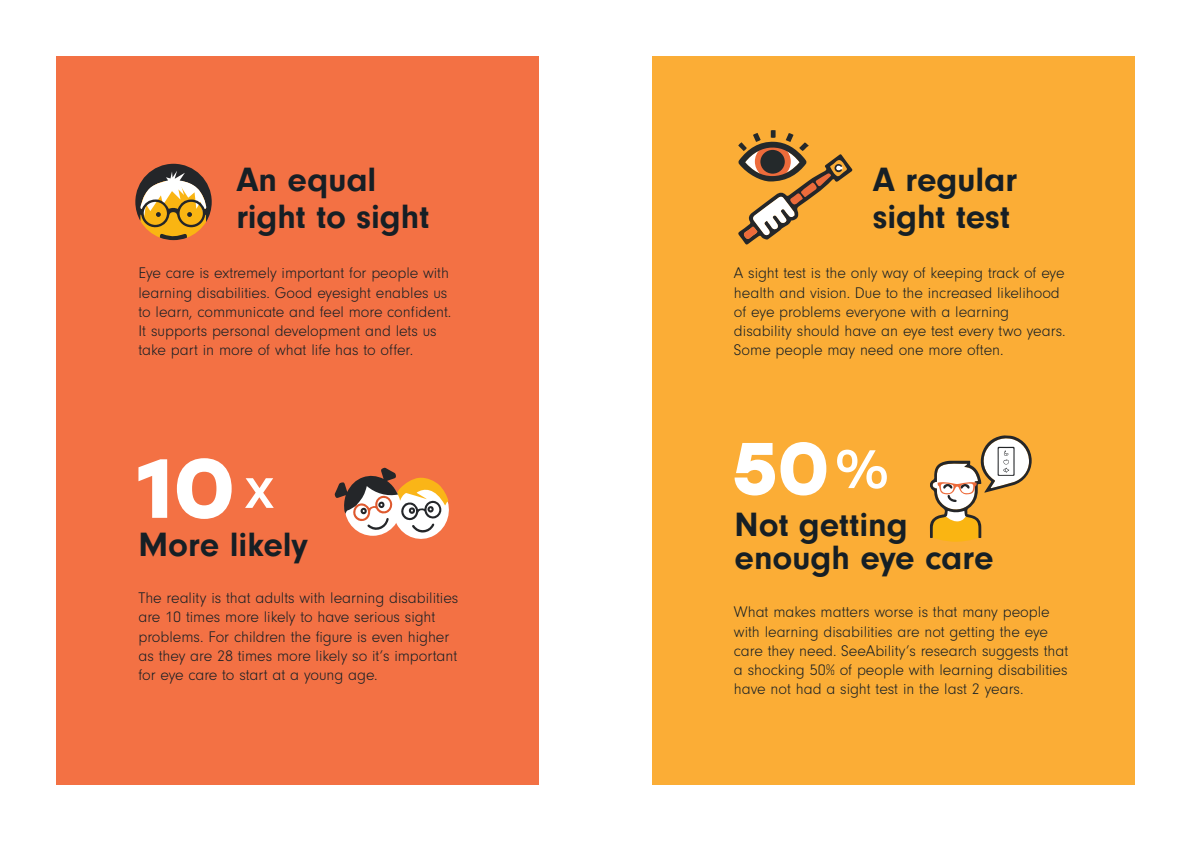
<style>
.page{position:relative;width:1191px;height:842px;background:#fff}
.page>*{position:absolute;margin:0;border:0;box-sizing:border-box;transform-origin:0 0}
.doc_title{font:54px "Stolzl";color:#fff}
.Quote_Neuzeit{font:700 35px/37px "Neuzeit Gro";color:#161f25}
.large_body{font:300 16px/19.2px "Neuzeit Gro";color:#161f25}
</style>
<div class="page">
<div style="left:652px;top:57px;width:482px;height:728px;background:#fbad36"></div>
<div style="left:57px;top:57px;width:482px;height:728px;background:#f37144"></div>
<svg style="left:135px;top:164px;width:77px;height:76px"></svg>
<svg style="left:138px;top:459px;width:29px;height:59px"></svg>
<svg style="left:177px;top:458px;width:55px;height:61px"></svg>
<svg style="left:929px;top:435px;width:102px;height:107px"></svg>
<svg style="left:734px;top:442px;width:92px;height:53px"></svg>
<svg style="left:334px;top:467px;width:115px;height:72px"></svg>
<svg style="left:738px;top:130px;width:114px;height:115px"></svg>
<p class="Quote_Neuzeit" style="left:236px;top:161px;width:194px">An equal right to sight</p>
<p class="large_body" style="left:138px;top:264px;width:314px">Eye care is extremely important for people with learning disabilities. Good eyesight enables us to learn, communicate and feel more confident.<br>It supports personal development and lets us take part in more of what life has to offer.</p>
<p class="doc_title" style="left:244px;top:451px;width:33px">x</p>
<p class="Quote_Neuzeit" style="left:138px;top:526px;width:171px">More likely</p>
<p class="large_body" style="left:138px;top:589px;width:321px">The reality is that adults with learning disabilities are 10 times more likely to have serious sight problems. For children the figure is even higher as they are 28 times more likely so it’s important for eye care to start at a young age.</p>
<p class="Quote_Neuzeit" style="left:872px;top:161px;width:146px">A regular sight test</p>
<p class="large_body" style="left:734px;top:264px;width:333px">A sight test is the only way of keeping track of eye health and vision. Due to the increased likelihood of eye problems everyone with a learning disability should have an eye test every two years.<br>Some people may need one more often.</p>
<p class="doc_title" style="left:832px;top:431px;width:60px">%</p>
<p class="Quote_Neuzeit" style="left:734px;top:509px;width:260px;line-height:33px">Not getting enough eye care</p>
<p class="large_body" style="left:734px;top:603px;width:336px">What makes matters worse is that many people with learning disabilities are not getting the eye care they need. SeeAbility’s research suggests that a shocking 50% of people with learning disabilities have not had a sight test in the last 2 years.</p>
</div>
